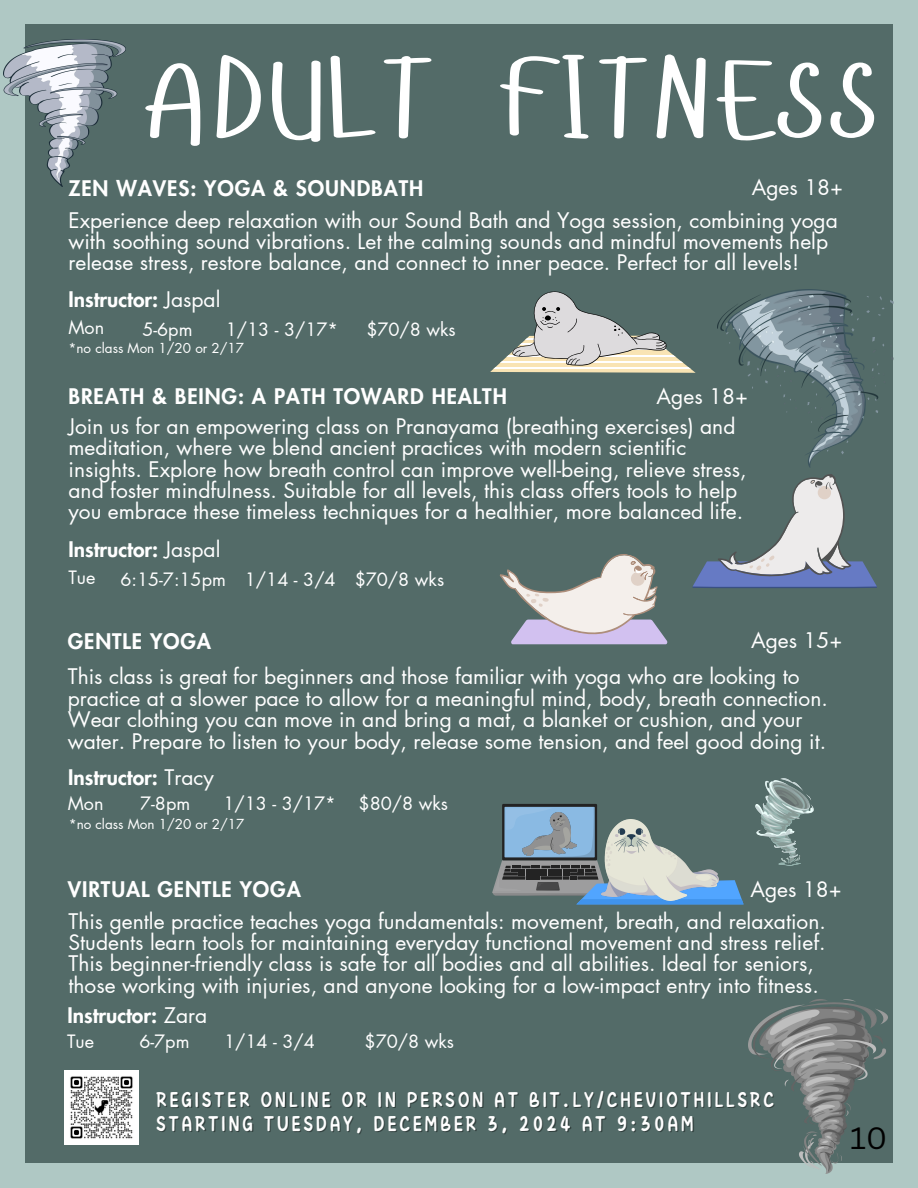
<style>
.page{position:relative;width:918px;height:1188px;background:#afc8c4}
.page>*{position:absolute;margin:0;border:0;box-sizing:border-box;transform-origin:0 0}
.t1{font:115.05px "Hangyaboly";letter-spacing:.045em;color:#fff}
.t2{font:30px "Canva Sans";color:#000}
.t3{font:24.9px "Canva Niuniu Latin";letter-spacing:.1em;color:#fff}
.t4{font:21px/21.3px "Futura LT Pro";color:#fff}
.t5{font:800 21px "Futura LT Pro";letter-spacing:.045em;color:#fff}
.t6{font:800 21px "Futura LT Pro";color:#fff}
.t7{font:18px "Futura LT Pro";color:#fff}
.t8{font:13.5px "Futura LT Pro";color:#fff}
.s1{font-weight:400}
</style>
<div class="page">
<div style="left:25px;top:25px;width:868px;height:1138px;background:#536b68"></div>
<img style="left:65px;top:1070px;width:74px;height:75px">
<svg style="left:693px;top:474px;width:184px;height:114px"></svg>
<svg style="left:490px;top:291px;width:206px;height:82px"></svg>
<svg style="left:492px;top:804px;width:252px;height:100px"></svg>
<img style="left:601px;top:819px;width:117px;height:82px">
<svg style="left:499px;top:554px;width:169px;height:91px"></svg>
<img style="left:718px;top:289px;width:175px;height:178px">
<img style="left:3px;top:39px;width:123px;height:147px">
<img style="left:748px;top:999px;width:140px;height:175px">
<img style="left:755px;top:779px;width:59px;height:86px">
<h6 class="t1" style="left:142px;top:25px;width:738px">ADULT FITNESS</h6>
<h5 class="t4" style="left:752px;top:177px;width:93px">Ages 18+</h5>
<h4 class="t5" style="left:69px;top:178px;width:356px">ZEN WAVES: YOGA &amp; SOUNDBATH</h4>
<h5 class="t4" style="left:69px;top:210px;width:771px">Experience deep relaxation with our Sound Bath and Yoga session, combining yoga with soothing sound vibrations. Let the calming sounds and mindful movements help release stress, restore balance, and connect to inner peace. Perfect for all levels!</h5>
<h5 class="t6" style="left:69px;top:290px;width:153px">Instructor: <span class="s1">Jaspal</span></h5>
<h6 class="t7" style="left:69px;top:319px;width:37px">Mon</h6>
<h6 class="t7" style="left:226px;top:321px;width:114px">1/13 - 3/17*</h6>
<h6 class="t7" style="left:366px;top:321px;width:91px">$70/8 wks</h6>
<p class="t8" style="left:69px;top:342px;width:177px">*no class Mon 1/20 or 2/17</p>
<h6 class="t7" style="left:142px;top:321px;width:52px">5-6pm</h6>
<h6 class="t4" style="left:657px;top:386px;width:93px">Ages 18+</h6>
<h4 class="t5" style="left:69px;top:387px;width:440px">BREATH &amp; BEING: A PATH TOWARD HEALTH</h4>
<h5 class="t4" style="left:69px;top:416px;width:680px">Join us for an empowering class on Pranayama (breathing exercises) and meditation, where we blend ancient practices with modern scientific insights. Explore how breath control can improve well-being, relieve stress, and foster mindfulness. Suitable for all levels, this class offers tools to help you embrace these timeless techniques for a healthier, more balanced life.</h5>
<h5 class="t6" style="left:69px;top:539px;width:153px">Instructor: <span class="s1">Jaspal</span></h5>
<h5 class="t7" style="left:69px;top:569px;width:29px">Tue</h5>
<p class="t7" style="left:120px;top:571px;width:107px">6:15-7:15pm</p>
<p class="t7" style="left:245px;top:571px;width:92px">1/14 - 3/4</p>
<p class="t7" style="left:355px;top:571px;width:91px">$70/8 wks</p>
<h5 class="t5" style="left:68px;top:632px;width:145px">GENTLE YOGA</h5>
<h6 class="t4" style="left:751px;top:631px;width:93px">Ages 15+</h6>
<h6 class="t4" style="left:68px;top:667px;width:762px">This class is great for beginners and those familiar with yoga who are looking to practice at a slower pace to allow for a meaningful mind, body, breath connection.<br>Wear clothing you can move in and bring a mat, a blanket or cushion, and your water. Prepare to listen to your body, release some tension, and feel good doing it.</h6>
<h6 class="t6" style="left:68px;top:767px;width:147px">Instructor: <span class="s1">Tracy</span></h6>
<h6 class="t7" style="left:140px;top:795px;width:52px">7-8pm</h6>
<p class="t7" style="left:223px;top:795px;width:114px">1/13 - 3/17*</p>
<p class="t7" style="left:359px;top:795px;width:91px">$80/8 wks</p>
<p class="t8" style="left:69px;top:818px;width:177px">*no class Mon 1/20 or 2/17</p>
<h5 class="t7" style="left:68px;top:795px;width:37px">Mon</h5>
<h6 class="t5" style="left:68px;top:880px;width:235px">VIRTUAL GENTLE YOGA</h6>
<h6 class="t4" style="left:750px;top:879px;width:93px">Ages 18+</h6>
<p class="t4" style="left:69px;top:911px;width:759px">This gentle practice teaches yoga fundamentals: movement, breath, and relaxation.<br>Students learn tools for maintaining everyday functional movement and stress relief.<br>This beginner-friendly class is safe for all bodies and all abilities. Ideal for seniors, those working with injuries, and anyone looking for a low-impact entry into fitness.</p>
<p class="t6" style="left:67px;top:1006px;width:141px">Instructor: <span class="s1">Zara</span></p>
<p class="t7" style="left:67px;top:1033px;width:29px">Tue</p>
<p class="t7" style="left:139px;top:1033px;width:52px">6-7pm</p>
<h4 class="t7" style="left:224px;top:1033px;width:92px">1/14 - 3/4</h4>
<h5 class="t7" style="left:365px;top:1033px;width:91px">$70/8 wks</h5>
<h6 class="t3" style="left:156px;top:1087px;width:619px">REGISTER ONLINE OR IN PERSON AT BIT.LY/CHEVIOTHILLSRC</h6>
<h6 class="t3" style="left:156px;top:1111px;width:539px">STARTING TUESDAY, DECEMBER 3, 2024 AT 9:30AM</h6>
<h2 class="t2" style="left:850px;top:1117px;width:39px">10</h2>
</div>
